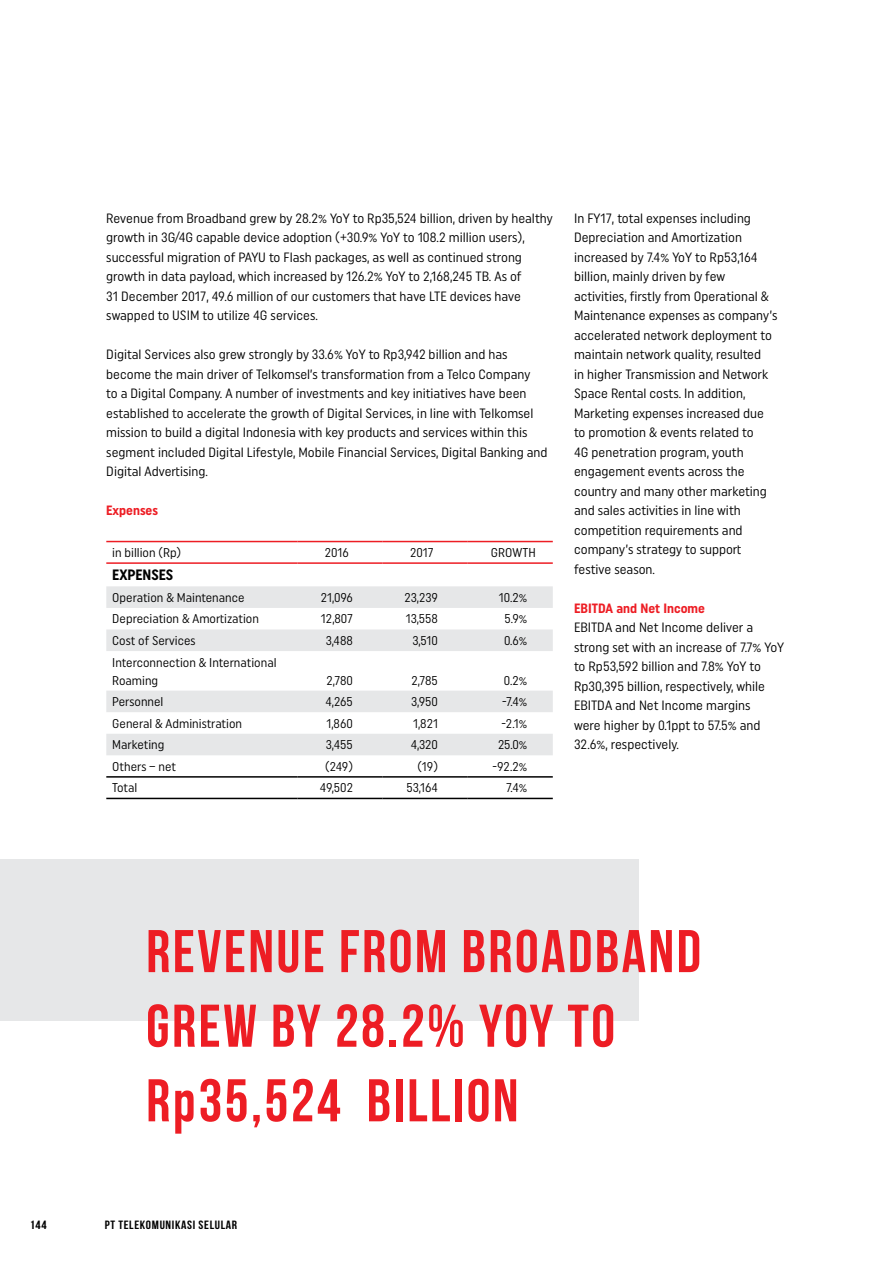
<style>
.page{position:relative;width:893px;height:1263px;background:#fff}
.page>*{position:absolute;margin:0;border:0;box-sizing:border-box;transform-origin:0 0}
.t1{font:60.15px/74.6px "Bebas Neue";letter-spacing:.04em;color:#ed1d24}
.t2{font:700 15px "Uniform Condensed";color:#000}
.t3{font:13.5px/19.5px "Uniform Condensed";color:#000}
.t4{font:700 13.5px "Uniform Condensed";color:#ed1d24}
.t5{font:12.75px/18px "Uniform Condensed";color:#000}
.t6{font:12px "Bebas Neue";letter-spacing:.05em;color:#000;scale:1.1 1}
.s1{font-family:"DIN Condensed";font-weight:700}
</style>
<div class="page">
<div style="left:0;top:859px;width:639px;height:161px;background:#e6e7e8"></div>
<div style="left:106px;top:586px;width:447px;height:22px;background:#e6e7e8"></div>
<svg style="left:106px;top:629px;width:447px;height:126px;fill:#edeeef"></svg>
<hr style="left:106px;top:541px;width:192px;height:1px;background:#ed1d24">
<hr style="left:298px;top:541px;width:85px;height:1px;background:#ed1d24">
<hr style="left:383px;top:541px;width:85px;height:1px;background:#ed1d24">
<hr style="left:468px;top:541px;width:85px;height:1px;background:#ed1d24">
<hr style="left:106px;top:562px;width:192px;height:2px;background:#ed1d24">
<hr style="left:298px;top:562px;width:85px;height:2px;background:#ed1d24">
<hr style="left:383px;top:562px;width:85px;height:2px;background:#ed1d24">
<hr style="left:468px;top:562px;width:85px;height:2px;background:#ed1d24">
<hr style="left:106px;top:776px;width:192px;height:2px;background:#000">
<hr style="left:298px;top:776px;width:85px;height:2px;background:#000">
<hr style="left:383px;top:776px;width:85px;height:2px;background:#000">
<hr style="left:468px;top:776px;width:85px;height:2px;background:#000">
<hr style="left:106px;top:798px;width:192px;height:1px;background:#000">
<hr style="left:298px;top:798px;width:85px;height:1px;background:#000">
<hr style="left:383px;top:798px;width:85px;height:1px;background:#000">
<hr style="left:468px;top:798px;width:85px;height:1px;background:#000">
<p class="t3" style="left:106px;top:208px;width:448px">Revenue from Broadband grew by 28.2% YoY to Rp35,524 billion, driven by healthy growth in 3G/4G capable device adoption (+30.9% YoY to 108.2 million users), successful migration of PAYU to Flash packages, as well as continued strong growth in data payload, which increased by 126.2% YoY to 2,168,245 TB. As of<br>31 December 2017, 49.6 million of our customers that have LTE devices have swapped to USIM to utilize 4G services.</p>
<p class="t3" style="left:106px;top:344px;width:443px">Digital Services also grew strongly by 33.6% YoY to Rp3,942 billion and has become the main driver of Telkomsel’s transformation from a Telco Company<br>to a Digital Company. A number of investments and key initiatives have been established to accelerate the growth of Digital Services, in line with Telkomsel mission to build a digital Indonesia with key products and services within this segment included Digital Lifestyle, Mobile Financial Services, Digital Banking and Digital Advertising.</p>
<p class="t4" style="left:106px;top:502px;width:53px">Expenses</p>
<p class="t5" style="left:112px;top:543px;width:70px">in billion (Rp)</p>
<p class="t5" style="left:325px;top:543px;width:26px">2016</p>
<p class="t5" style="left:410px;top:543px;width:25px">2017</p>
<p class="t5" style="left:491px;top:543px;width:9px">growth</p>
<p class="t2" style="left:112px;top:566px;width:62px">Expenses</p>
<p class="t5" style="left:112px;top:588px;width:134px">Operation &amp; Maintenance</p>
<p class="t5" style="left:321px;top:588px;width:34px">21,096</p>
<p class="t5" style="left:404px;top:588px;width:35px">23,239</p>
<p class="t5" style="left:499px;top:588px;width:30px">10.2%</p>
<p class="t5" style="left:112px;top:610px;width:148px">Depreciation &amp; Amortization</p>
<p class="t5" style="left:321px;top:610px;width:34px">12,807</p>
<p class="t5" style="left:406px;top:610px;width:34px">13,558</p>
<p class="t5" style="left:505px;top:610px;width:24px">5.9%</p>
<p class="t5" style="left:112px;top:631px;width:85px">Cost of Services</p>
<p class="t5" style="left:326px;top:631px;width:29px">3,488</p>
<p class="t5" style="left:412px;top:631px;width:27px">3,510</p>
<p class="t5" style="left:504px;top:631px;width:25px">0.6%</p>
<p class="t5" style="left:112px;top:653px;width:166px">Interconnection &amp; International<br>Roaming</p>
<p class="t5" style="left:326px;top:671px;width:28px">2,780</p>
<p class="t5" style="left:411px;top:671px;width:28px">2,785</p>
<p class="t5" style="left:504px;top:671px;width:25px">0.2%</p>
<p class="t5" style="left:112px;top:692px;width:53px">Personnel</p>
<p class="t5" style="left:325px;top:692px;width:29px">4,265</p>
<p class="t5" style="left:411px;top:692px;width:28px">3,950</p>
<p class="t5" style="left:502px;top:692px;width:27px">-7.4%</p>
<p class="t5" style="left:112px;top:714px;width:131px">General &amp; Administration</p>
<p class="t5" style="left:327px;top:714px;width:28px">1,860</p>
<p class="t5" style="left:413px;top:714px;width:26px">1,821</p>
<p class="t5" style="left:502px;top:714px;width:27px">-2.1%</p>
<p class="t5" style="left:112px;top:736px;width:54px">Marketing</p>
<p class="t5" style="left:326px;top:736px;width:29px">3,455</p>
<p class="t5" style="left:411px;top:736px;width:29px">4,320</p>
<p class="t5" style="left:498px;top:736px;width:31px">25.0%</p>
<p class="t5" style="left:112px;top:757px;width:65px">Others – net</p>
<p class="t5" style="left:325px;top:757px;width:29px">(249)</p>
<p class="t5" style="left:417px;top:757px;width:22px">(19)</p>
<p class="t5" style="left:492px;top:757px;width:36px">-92.2%</p>
<p class="t5" style="left:112px;top:779px;width:26px">Total</p>
<p class="t5" style="left:320px;top:779px;width:35px">49,502</p>
<p class="t5" style="left:406px;top:779px;width:33px">53,164</p>
<p class="t5" style="left:506px;top:779px;width:23px">7.4%</p>
<p class="t3" style="left:574px;top:208px;width:205px">In FY17, total expenses including<br>Depreciation and Amortization increased by 7.4% YoY to Rp53,164 billion, mainly driven by few activities, firstly from Operational &amp;<br>Maintenance expenses as company’s accelerated network deployment to maintain network quality, resulted<br>in higher Transmission and Network<br>Space Rental costs. In addition,<br>Marketing expenses increased due to promotion &amp; events related to<br>4G penetration program, youth engagement events across the country and many other marketing and sales activities in line with competition requirements and company’s strategy to support festive season.</p>
<p class="t4" style="left:574px;top:600px;width:22px">EBITDA</p>
<p class="t4" style="left:616px;top:600px;width:90px">and Net Income</p>
<p class="t3" style="left:574px;top:617px;width:212px">EBITDA and Net Income deliver a strong set with an increase of 7.7% YoY to Rp53,592 billion and 7.8% YoY to<br>Rp30,395 billion, respectively, while<br>EBITDA and Net Income margins<br>were higher by 0.1ppt to 57.5% and<br>32.6%, respectively.</p>
<h1 class="t1" style="left:146px;top:913px;width:556px">REVENUE FROM BROADBAND<br>GREW BY 28.2% YOY TO<br>R<span class="s1">p</span>35,524 BILLION</h1>
<p class="t6" style="left:30px;top:1218px;width:17px">144</p>
<p class="t6" style="left:105px;top:1218px;width:122px">PT TELEKOMUNIKASI SELULAR</p>
</div>
